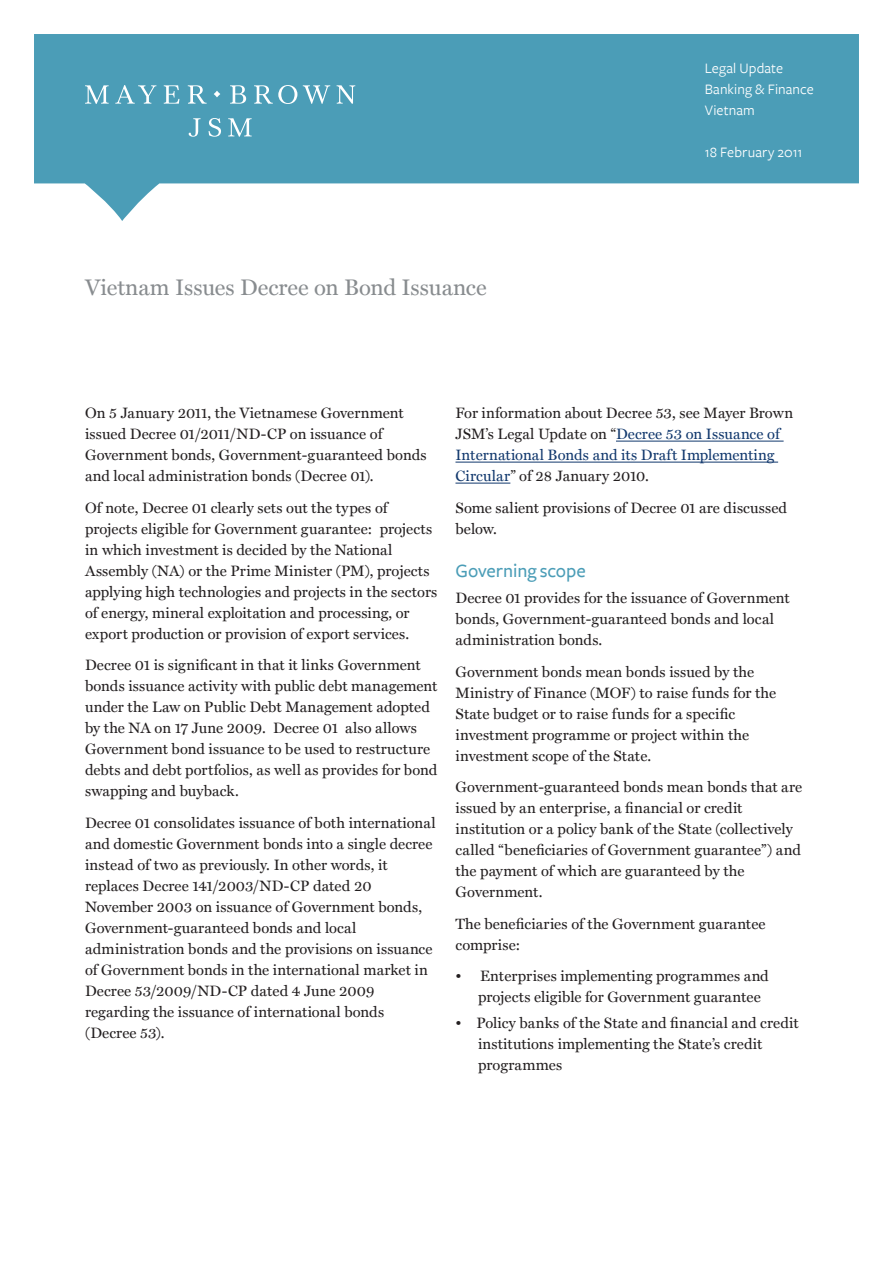
<style>
.page{position:relative;width:893px;height:1263px;background:#fff}
.page>*{position:absolute;margin:0;border:0;box-sizing:border-box;transform-origin:0 0}
.Head{font:22.5px "Miller Text";letter-spacing:-.005em;color:#888c8f}
.Subhead_L1{font:500 19.5px "Freight Sans";letter-spacing:-.005em;color:#4b9db7}
.Body_copy{font:15px/21px "Miller Text";letter-spacing:.005em;color:#231f20}
.Bullet_L1{font:15px/21px "Miller Text";letter-spacing:.005em;color:#231f20}
.Document_name{font:15px/21px "Freight Sans";letter-spacing:.005em;color:#fff}
.s1{color:#11386d}
</style>
<div class="page">
<svg style="left:34px;top:34px;width:825px;height:187px;fill:#4b9db7"></svg>
<hr style="left:36px;top:65px;width:400px;height:1px;background:#4b9db7">
<svg style="left:85px;top:85px;width:270px;height:19px;background:#72b2c6"></svg>
<svg style="left:188px;top:118px;width:13px;height:19px"></svg>
<svg style="left:209px;top:118px;width:12px;height:19px"></svg>
<svg style="left:228px;top:118px;width:24px;height:19px"></svg>
<hr style="left:616px;top:441px;width:168px;height:1px;background:#11386d">
<hr style="left:455px;top:462px;width:323px;height:1px;background:#11386d">
<hr style="left:455px;top:483px;width:55px;height:1px;background:#11386d">
<p class="Head" style="left:85px;top:274px;width:403px">Vietnam Issues Decree on Bond Issuance</p>
<p class="Document_name" style="left:705px;top:58px;width:111px">Legal Update<br>Banking &amp; Finance</p>
<p class="Document_name" style="left:705px;top:100px;width:51px">Vietnam</p>
<p class="Document_name" style="left:705px;top:142px;width:99px">18 February 2011</p>
<p class="Body_copy" style="left:85px;top:402px;width:343px">On 5 January 2011, the Vietnamese Government issued Decree 01/2011/ND-CP on issuance of Government bonds, Government-guaranteed bonds and local administration bonds (Decree 01).</p>
<p class="Body_copy" style="left:85px;top:497px;width:354px">Of note, Decree 01 clearly sets out the types of projects eligible for Government guarantee: projects in which investment is decided by the National Assembly (NA) or the Prime Minister (PM), projects applying high technologies and projects in the sectors of energy, mineral exploitation and processing, or export production or provision of export services.</p>
<p class="Body_copy" style="left:85px;top:654px;width:354px">Decree 01 is significant in that it links Government bonds issuance activity with public debt management under the Law on Public Debt Management adopted by the NA on 17 June 2009. Decree 01 also allows Government bond issuance to be used to restructure debts and debt portfolios, as well as provides for bond swapping and buyback.</p>
<p class="Body_copy" style="left:85px;top:812px;width:352px">Decree 01 consolidates issuance of both international and domestic Government bonds into a single decree instead of two as previously. In other words, it replaces Decree 141/2003/ND-CP dated 20<br>November 2003 on issuance of Government bonds, Government-guaranteed bonds and local administration bonds and the provisions on issuance of Government bonds in the international market in Decree 53/2009/ND-CP dated 4 June 2009 regarding the issuance of international bonds (Decree 53).</p>
<p class="Body_copy" style="left:455px;top:402px;width:339px">For information about Decree 53, see Mayer Brown JSM’s Legal Update on “<span class="s1">Decree 53 on Issuance of International Bonds and its Draft Implementing Circular</span>” of 28 January 2010.</p>
<p class="Body_copy" style="left:455px;top:497px;width:333px">Some salient provisions of Decree 01 are discussed below.</p>
<p class="Subhead_L1" style="left:455px;top:560px;width:132px">Governing scope</p>
<p class="Body_copy" style="left:455px;top:588px;width:336px">Decree 01 provides for the issuance of Government bonds, Government-guaranteed bonds and local administration bonds.</p>
<p class="Body_copy" style="left:455px;top:661px;width:322px">Government bonds mean bonds issued by the Ministry of Finance (MOF) to raise funds for the State budget or to raise funds for a specific investment programme or project within the investment scope of the State.</p>
<p class="Body_copy" style="left:455px;top:777px;width:348px">Government-guaranteed bonds mean bonds that are issued by an enterprise, a financial or credit institution or a policy bank of the State (collectively called “beneficiaries of Government guarantee”) and the payment of which are guaranteed by the Government.</p>
<p class="Body_copy" style="left:455px;top:913px;width:312px">The beneficiaries of the Government guarantee comprise:</p>
<p class="Bullet_L1" style="left:478px;top:966px;width:292px;text-indent:-22px">• Enterprises implementing programmes and projects eligible for Government guarantee</p>
<p class="Bullet_L1" style="left:478px;top:1012px;width:322px;text-indent:-22px">• Policy banks of the State and financial and credit institutions implementing the State’s credit programmes</p>
</div>
